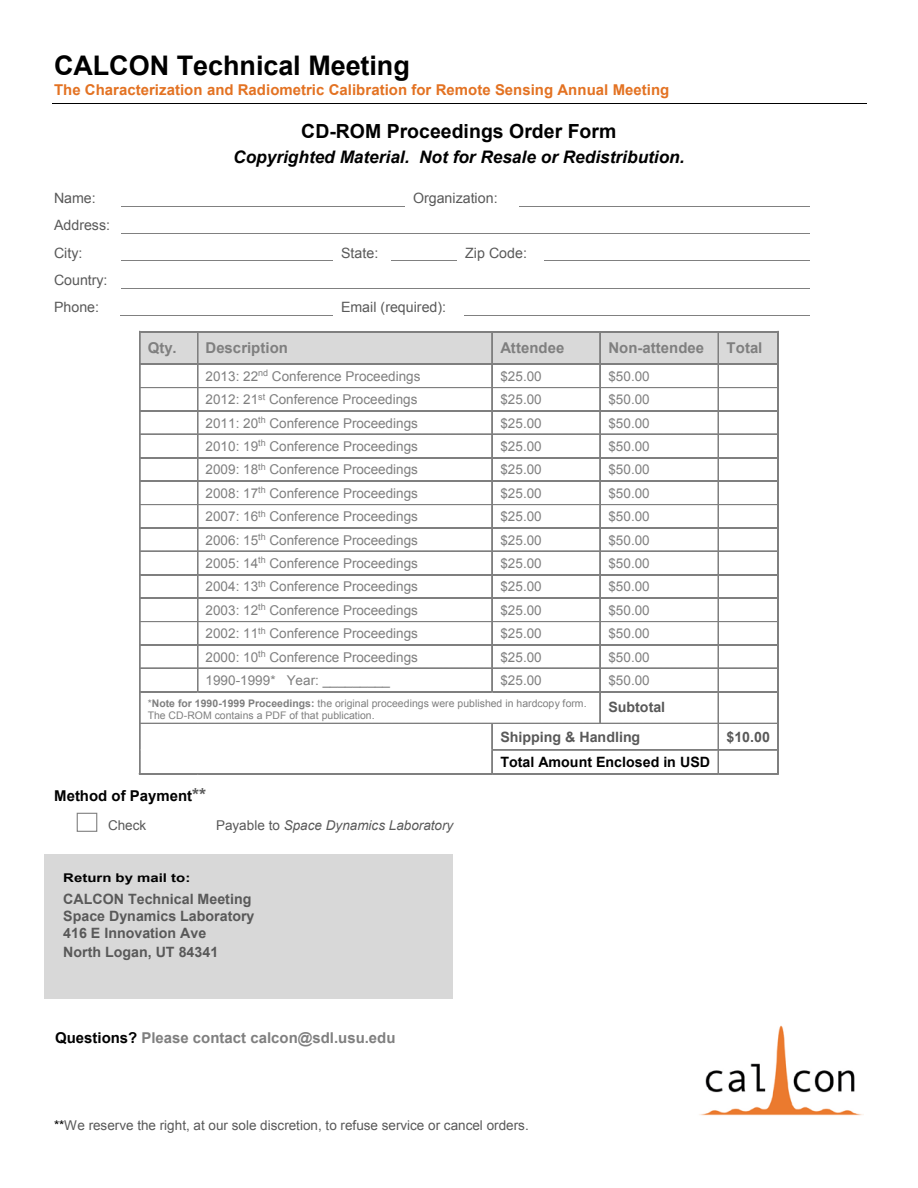
<style>
.page{position:relative;width:918px;height:1188px;background:#fff}
.page>*{position:absolute;margin:0;border:0;box-sizing:border-box;transform-origin:0 0}
.t1{font:700 27px "Arial";letter-spacing:-.005em;color:#000}
.t2{font:700 19.5px "Arial";color:#000}
.t3{font:italic 700 17.25px "Arial";letter-spacing:-.005em;color:#000}
.t4{font:700 15px "Arial";color:#7f7f7f}
.t5{font:700 15px "Arial";letter-spacing:.005em;color:#e37222}
.t6{font:700 15px "Arial";color:#000}
.t7{font:700 14.25px/17.1px "Arial";color:#595959}
.t8{font:14.25px/27.3px "Arial";color:#595959}
.t9{font:700 14.25px "Arial";color:#000}
.t10{font:13.5px "Arial";letter-spacing:.005em;color:#7f7f7f}
.t11{font:13.5px "Arial";letter-spacing:.005em;color:#595959}
.t12{font:italic 13.5px "Arial";color:#595959}
.t13{font:700 12px "Arial";color:#000;scale:1.24 1}
.t14{font:10.5px/12.3px "Arial";color:#7f7f7f}
.s1{font-weight:700}
.s2{font-size:18px;color:#595959}
.s3{font-style:normal}
.s4{color:#000}
</style>
<div class="page">
<hr style="left:52px;top:103px;width:814px;height:1px;background:#000">
<hr style="left:122px;top:206px;width:283px;height:1px;background:#808080">
<hr style="left:520px;top:206px;width:290px;height:1px;background:#808080">
<hr style="left:122px;top:233px;width:211px;height:1px;background:#808080">
<hr style="left:333px;top:233px;width:59px;height:1px;background:#808080">
<hr style="left:392px;top:233px;width:65px;height:1px;background:#808080">
<hr style="left:458px;top:233px;width:86px;height:1px;background:#808080">
<hr style="left:545px;top:233px;width:265px;height:1px;background:#808080">
<hr style="left:122px;top:261px;width:211px;height:1px;background:#808080">
<hr style="left:392px;top:261px;width:65px;height:1px;background:#808080">
<hr style="left:544px;top:261px;width:266px;height:1px;background:#808080">
<hr style="left:122px;top:288px;width:211px;height:1px;background:#808080">
<hr style="left:333px;top:288px;width:133px;height:1px;background:#808080">
<hr style="left:466px;top:288px;width:344px;height:1px;background:#808080">
<hr style="left:120px;top:315px;width:213px;height:1px;background:#808080">
<hr style="left:465px;top:315px;width:345px;height:1px;background:#808080">
<svg style="left:139px;top:331px;width:640px;height:443px"></svg>
<div style="left:77px;top:813px;width:20px;height:19px;background:#fff;border:1px solid #808080"></div>
<div style="left:44px;top:855px;width:408px;height:144px;background:#d8d8d8"></div>
<img style="left:699px;top:1025px;width:165px;height:91px">
<h1 class="t1" style="left:54px;top:48px;width:357px">CALCON Technical Meeting</h1>
<p class="t5" style="left:54px;top:80px;width:617px">The Characterization and Radiometric Calibration for Remote Sensing Annual Meeting</p>
<h2 class="t2" style="left:301px;top:118px;width:317px">CD-ROM Proceedings Order Form</h2>
<p class="t3" style="left:233px;top:145px;width:453px">Copyrighted Material. Not for Resale or Redistribution.</p>
<p class="t8" style="left:54px;top:184px;width:43px">Name:</p>
<p class="t8" style="left:413px;top:184px;width:86px">Organization:</p>
<p class="t8" style="left:54px;top:212px;width:58px">Address:<br>City:</p>
<p class="t8" style="left:341px;top:239px;width:39px">State:</p>
<p class="t8" style="left:465px;top:239px;width:63px">Zip Code:</p>
<p class="t8" style="left:54px;top:266px;width:55px">Country:<br>Phone:</p>
<p class="t8" style="left:341px;top:294px;width:107px">Email (required):</p>
<p class="t4" style="left:148px;top:338px;width:30px">Qty.</p>
<p class="t4" style="left:206px;top:338px;width:84px">Description</p>
<p class="t4" style="left:500px;top:338px;width:66px">Attendee</p>
<p class="t4" style="left:608px;top:338px;width:97px">Non-attendee</p>
<p class="t4" style="left:726px;top:338px;width:37px">Total</p>
<p class="t10" style="left:206px;top:367px;width:216px">2013: 22<sup>nd</sup> Conference Proceedings</p>
<p class="t10" style="left:500px;top:367px;width:43px">$25.00</p>
<p class="t10" style="left:608px;top:367px;width:43px">$50.00</p>
<p class="t10" style="left:206px;top:391px;width:213px">2012: 21<sup>st</sup> Conference Proceedings</p>
<p class="t10" style="left:500px;top:391px;width:43px">$25.00</p>
<p class="t10" style="left:608px;top:391px;width:43px">$50.00</p>
<p class="t10" style="left:206px;top:414px;width:214px">2011: 20<sup>th</sup> Conference Proceedings</p>
<p class="t10" style="left:500px;top:414px;width:43px">$25.00</p>
<p class="t10" style="left:608px;top:414px;width:43px">$50.00</p>
<p class="t10" style="left:206px;top:437px;width:214px">2010: 19<sup>th</sup> Conference Proceedings</p>
<p class="t10" style="left:500px;top:437px;width:43px">$25.00</p>
<p class="t10" style="left:608px;top:437px;width:43px">$50.00</p>
<p class="t10" style="left:206px;top:461px;width:214px">2009: 18<sup>th</sup> Conference Proceedings</p>
<p class="t10" style="left:500px;top:461px;width:43px">$25.00</p>
<p class="t10" style="left:608px;top:461px;width:43px">$50.00</p>
<p class="t10" style="left:206px;top:484px;width:214px">2008: 17<sup>th</sup> Conference Proceedings</p>
<p class="t10" style="left:500px;top:484px;width:43px">$25.00</p>
<p class="t10" style="left:608px;top:484px;width:43px">$50.00</p>
<p class="t10" style="left:206px;top:508px;width:214px">2007: 16<sup>th</sup> Conference Proceedings</p>
<p class="t10" style="left:500px;top:508px;width:43px">$25.00</p>
<p class="t10" style="left:608px;top:508px;width:43px">$50.00</p>
<p class="t10" style="left:206px;top:531px;width:214px">2006: 15<sup>th</sup> Conference Proceedings</p>
<p class="t10" style="left:500px;top:531px;width:43px">$25.00</p>
<p class="t10" style="left:608px;top:531px;width:43px">$50.00</p>
<p class="t10" style="left:206px;top:554px;width:214px">2005: 14<sup>th</sup> Conference Proceedings</p>
<p class="t10" style="left:500px;top:554px;width:43px">$25.00</p>
<p class="t10" style="left:608px;top:554px;width:43px">$50.00</p>
<p class="t10" style="left:206px;top:578px;width:214px">2004: 13<sup>th</sup> Conference Proceedings</p>
<p class="t10" style="left:500px;top:578px;width:43px">$25.00</p>
<p class="t10" style="left:608px;top:578px;width:43px">$50.00</p>
<p class="t10" style="left:206px;top:601px;width:214px">2003: 12<sup>th</sup> Conference Proceedings</p>
<p class="t10" style="left:500px;top:601px;width:43px">$25.00</p>
<p class="t10" style="left:608px;top:601px;width:43px">$50.00</p>
<p class="t10" style="left:206px;top:625px;width:214px">2002: 11<sup>th</sup> Conference Proceedings</p>
<p class="t10" style="left:500px;top:625px;width:43px">$25.00</p>
<p class="t10" style="left:608px;top:625px;width:43px">$50.00</p>
<p class="t10" style="left:206px;top:648px;width:214px">2000: 10<sup>th</sup> Conference Proceedings</p>
<p class="t10" style="left:500px;top:648px;width:43px">$25.00</p>
<p class="t10" style="left:608px;top:648px;width:43px">$50.00</p>
<p class="t10" style="left:206px;top:671px;width:186px">1990-1999* Year: _________</p>
<p class="t10" style="left:500px;top:671px;width:43px">$25.00</p>
<p class="t10" style="left:608px;top:671px;width:43px">$50.00</p>
<p class="t14" style="left:148px;top:697px;width:440px">*<span class="s1">Note for 1990-1999 Proceedings:</span> the original proceedings were published in hardcopy form.<br>The CD-ROM contains a PDF of that publication.</p>
<p class="t7" style="left:500px;top:693px;width:166px;line-height:29.1px;text-indent:108px">Subtotal<br>Shipping &amp; Handling</p>
<p class="t7" style="left:726px;top:728px;width:45px">$10.00</p>
<p class="t9" style="left:500px;top:752px;width:211px">Total Amount Enclosed in USD</p>
<p class="t6" style="left:54px;top:786px;width:154px">Method of Payment<span class="s2">**</span></p>
<p class="t11" style="left:108px;top:816px;width:40px">Check</p>
<p class="t12" style="left:216px;top:816px;width:239px"><span class="s3">Payable to</span> Space Dynamics Laboratory</p>
<p class="t13" style="left:63px;top:869px;width:104px">Return by mail to:</p>
<p class="t7" style="left:63px;top:891px;width:193px">CALCON Technical Meeting<br>Space Dynamics Laboratory<br>416 E Innovation Ave</p>
<p class="t7" style="left:63px;top:944px;width:156px">North Logan, UT 84341</p>
<p class="t4" style="left:55px;top:1027px;width:342px"><span class="s4">Questions?</span> Please contact calcon@sdl.usu.edu</p>
<p class="t11" style="left:54px;top:1116px;width:476px"><span class="s4">**</span>We reserve the right, at our sole discretion, to refuse service or cancel orders.</p>
</div>
